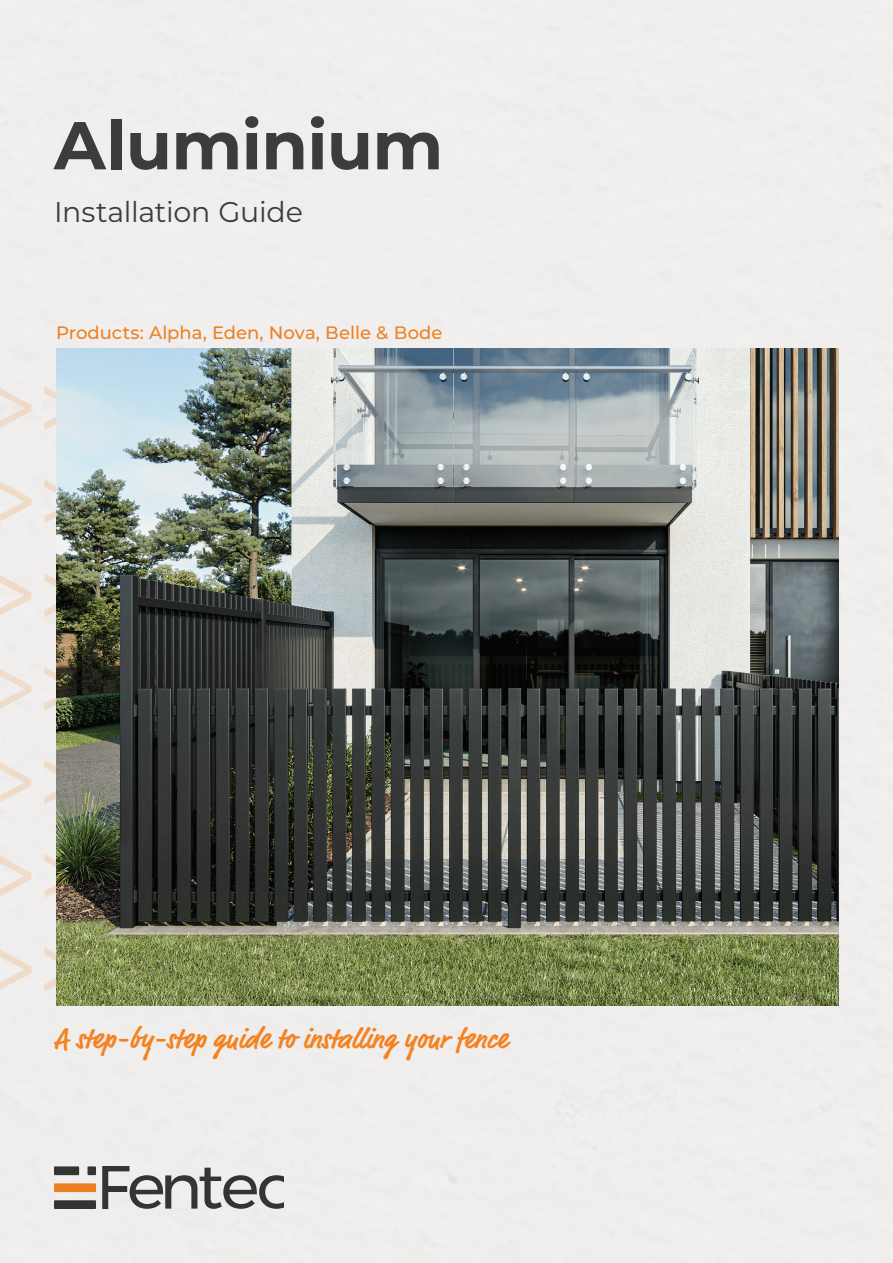
<style>
.page{position:relative;width:893px;height:1263px;background:#efedec}
.page>*{position:absolute;margin:0;border:0;box-sizing:border-box;transform-origin:0 0}
.t1{font:700 67.5px "Montserrat";letter-spacing:-.01em;color:#3c3c3d}
.t2{font:700 28.5px "Market Pro";letter-spacing:.01em;color:#f58220}
.t3{font:28.5px "Montserrat";letter-spacing:-.01em;color:#3c3c3d}
.t4{font:500 18px "Montserrat";color:#ed8123}
</style>
<div class="page">
<img style="left:0;top:386px;width:56px;height:605px">
<img style="left:56px;top:349px;width:783px;height:657px">
<svg style="left:102px;top:1166px;width:182px;height:43px"></svg>
<div style="left:54px;top:1166px;width:25px;height:9px;background:#343433"></div>
<div style="left:88px;top:1166px;width:8px;height:9px;background:#343433"></div>
<div style="left:54px;top:1183px;width:42px;height:9px;background:#ec8023"></div>
<div style="left:54px;top:1200px;width:42px;height:9px;background:#343433"></div>
<p class="t1" style="left:54px;top:97px;width:391px">Aluminium</p>
<p class="t3" style="left:54px;top:192px;width:250px">Installation Guide</p>
<p class="t4" style="left:56px;top:320px;width:388px">Products: Alpha, Eden, Nova, Belle &amp; Bode</p>
<p class="t2" style="left:54px;top:1019px;width:455px">A step-by-step guide to installing your fence</p>
</div>
